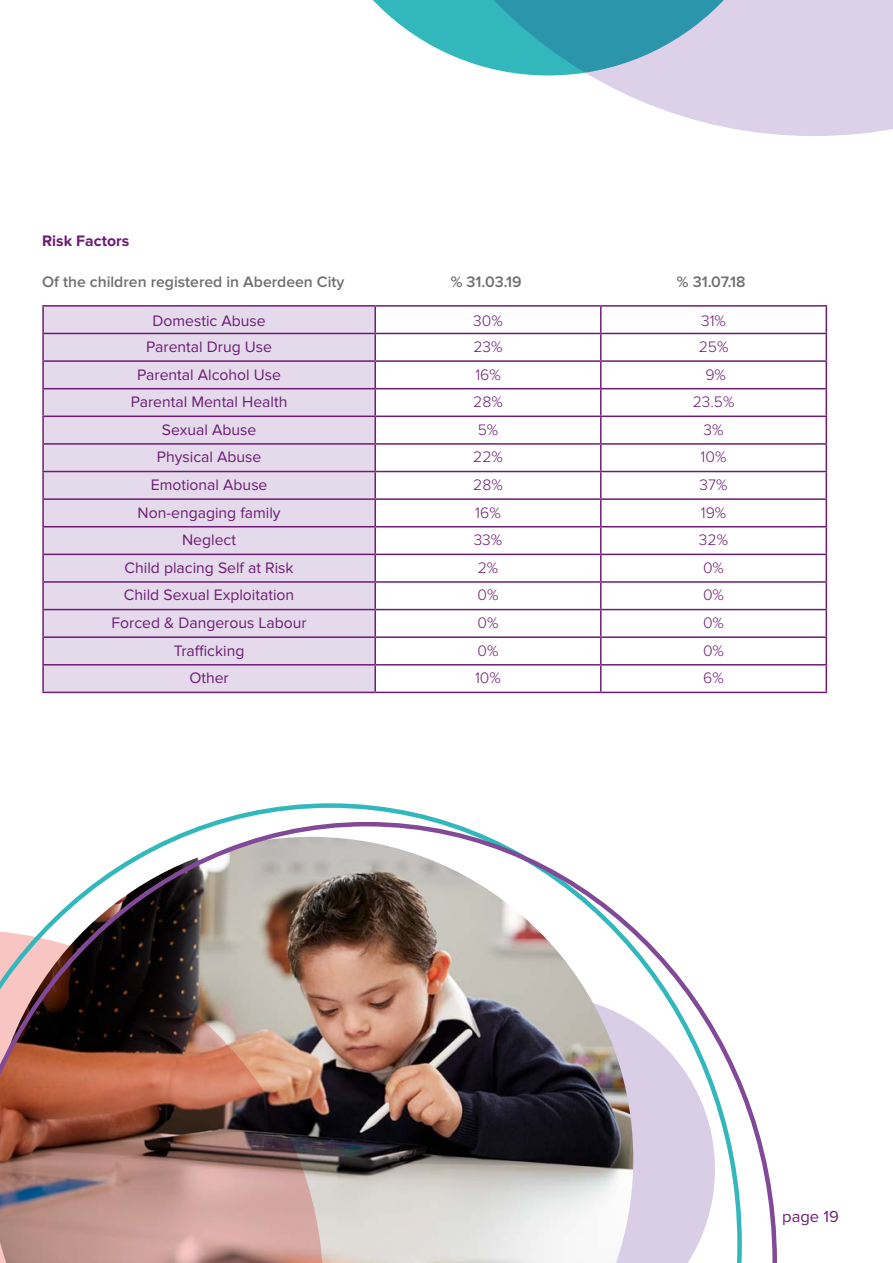
<style>
.page{position:relative;width:893px;height:1263px;background:#fff}
.page>*{position:absolute;margin:0;border:0;box-sizing:border-box;transform-origin:0 0}
.t1{font:16.5px "Proxima Nova";color:#6d1c74}
.t2{font:15.75px "Proxima Nova";color:#6d1c74}
.t3{font:300 15.75px "Proxima Nova";color:#6d1c74}
.t4{font:600 15.75px "Proxima Nova";color:#706f6f}
.t5{font:700 15.75px "Proxima Nova";color:#6d1c74}
</style>
<div class="page">
<hr style="left:0;top:0;width:1px;height:1263px;background:#eef7f8">
<img style="left:0;top:820px;width:777px;height:443px">
<div style="left:44px;top:307px;width:330px;height:385px;background:#e4daeb"></div>
<svg style="left:376px;top:307px;width:450px;height:385px"></svg>
<hr style="left:42px;top:305px;width:333px;height:2px;background:#6d1c74">
<hr style="left:42px;top:307px;width:2px;height:26px;background:#6d1c74">
<hr style="left:375px;top:305px;width:226px;height:2px;background:#6d1c74">
<hr style="left:374px;top:307px;width:2px;height:26px;background:#6d1c74">
<hr style="left:601px;top:305px;width:226px;height:2px;background:#6d1c74">
<hr style="left:42px;top:333px;width:333px;height:1px;background:#6d1c74">
<hr style="left:42px;top:334px;width:2px;height:26px;background:#6d1c74">
<hr style="left:375px;top:333px;width:226px;height:1px;background:#6d1c74">
<hr style="left:374px;top:334px;width:2px;height:26px;background:#6d1c74">
<hr style="left:601px;top:333px;width:226px;height:1px;background:#6d1c74">
<hr style="left:42px;top:360px;width:333px;height:2px;background:#6d1c74">
<hr style="left:42px;top:362px;width:2px;height:26px;background:#6d1c74">
<hr style="left:375px;top:360px;width:226px;height:2px;background:#6d1c74">
<hr style="left:374px;top:362px;width:2px;height:26px;background:#6d1c74">
<hr style="left:601px;top:360px;width:226px;height:2px;background:#6d1c74">
<hr style="left:42px;top:388px;width:333px;height:1px;background:#6d1c74">
<hr style="left:42px;top:389px;width:2px;height:27px;background:#6d1c74">
<hr style="left:375px;top:388px;width:226px;height:1px;background:#6d1c74">
<hr style="left:374px;top:389px;width:2px;height:27px;background:#6d1c74">
<hr style="left:601px;top:388px;width:226px;height:1px;background:#6d1c74">
<hr style="left:42px;top:416px;width:333px;height:1px;background:#6d1c74">
<hr style="left:42px;top:417px;width:2px;height:26px;background:#6d1c74">
<hr style="left:375px;top:416px;width:226px;height:1px;background:#6d1c74">
<hr style="left:374px;top:417px;width:2px;height:26px;background:#6d1c74">
<hr style="left:601px;top:416px;width:226px;height:1px;background:#6d1c74">
<hr style="left:42px;top:443px;width:333px;height:2px;background:#6d1c74">
<hr style="left:42px;top:445px;width:2px;height:26px;background:#6d1c74">
<hr style="left:375px;top:443px;width:226px;height:2px;background:#6d1c74">
<hr style="left:374px;top:445px;width:2px;height:26px;background:#6d1c74">
<hr style="left:601px;top:443px;width:226px;height:2px;background:#6d1c74">
<hr style="left:42px;top:471px;width:333px;height:1px;background:#6d1c74">
<hr style="left:42px;top:472px;width:2px;height:26px;background:#6d1c74">
<hr style="left:375px;top:471px;width:226px;height:1px;background:#6d1c74">
<hr style="left:374px;top:472px;width:2px;height:26px;background:#6d1c74">
<hr style="left:601px;top:471px;width:226px;height:1px;background:#6d1c74">
<hr style="left:42px;top:498px;width:333px;height:2px;background:#6d1c74">
<hr style="left:42px;top:500px;width:2px;height:26px;background:#6d1c74">
<hr style="left:375px;top:498px;width:226px;height:2px;background:#6d1c74">
<hr style="left:374px;top:500px;width:2px;height:26px;background:#6d1c74">
<hr style="left:601px;top:498px;width:226px;height:2px;background:#6d1c74">
<hr style="left:42px;top:526px;width:333px;height:1px;background:#6d1c74">
<hr style="left:42px;top:527px;width:2px;height:27px;background:#6d1c74">
<hr style="left:375px;top:526px;width:226px;height:1px;background:#6d1c74">
<hr style="left:374px;top:527px;width:2px;height:27px;background:#6d1c74">
<hr style="left:601px;top:526px;width:226px;height:1px;background:#6d1c74">
<hr style="left:42px;top:554px;width:333px;height:1px;background:#6d1c74">
<hr style="left:42px;top:555px;width:2px;height:26px;background:#6d1c74">
<hr style="left:375px;top:554px;width:226px;height:1px;background:#6d1c74">
<hr style="left:374px;top:555px;width:2px;height:26px;background:#6d1c74">
<hr style="left:601px;top:554px;width:226px;height:1px;background:#6d1c74">
<hr style="left:42px;top:581px;width:333px;height:2px;background:#6d1c74">
<hr style="left:42px;top:583px;width:2px;height:26px;background:#6d1c74">
<hr style="left:375px;top:581px;width:226px;height:2px;background:#6d1c74">
<hr style="left:374px;top:583px;width:2px;height:26px;background:#6d1c74">
<hr style="left:601px;top:581px;width:226px;height:2px;background:#6d1c74">
<hr style="left:42px;top:609px;width:333px;height:1px;background:#6d1c74">
<hr style="left:42px;top:610px;width:2px;height:26px;background:#6d1c74">
<hr style="left:375px;top:609px;width:226px;height:1px;background:#6d1c74">
<hr style="left:374px;top:610px;width:2px;height:26px;background:#6d1c74">
<hr style="left:601px;top:609px;width:226px;height:1px;background:#6d1c74">
<hr style="left:42px;top:636px;width:333px;height:2px;background:#6d1c74">
<hr style="left:42px;top:638px;width:2px;height:26px;background:#6d1c74">
<hr style="left:375px;top:636px;width:226px;height:2px;background:#6d1c74">
<hr style="left:374px;top:638px;width:2px;height:26px;background:#6d1c74">
<hr style="left:601px;top:636px;width:226px;height:2px;background:#6d1c74">
<hr style="left:42px;top:664px;width:333px;height:1px;background:#6d1c74">
<hr style="left:42px;top:665px;width:2px;height:27px;background:#6d1c74">
<hr style="left:375px;top:664px;width:226px;height:1px;background:#6d1c74">
<hr style="left:374px;top:665px;width:2px;height:27px;background:#6d1c74">
<hr style="left:601px;top:664px;width:226px;height:1px;background:#6d1c74">
<svg style="left:600px;top:307px;width:1px;height:385px"></svg>
<svg style="left:826px;top:307px;width:1px;height:385px"></svg>
<hr style="left:42px;top:692px;width:333px;height:1px;background:#6d1c74">
<hr style="left:375px;top:692px;width:226px;height:1px;background:#6d1c74">
<hr style="left:601px;top:692px;width:226px;height:1px;background:#6d1c74">
<svg style="left:373px;top:0;width:520px;height:136px"></svg>
<p class="t5" style="left:42px;top:232px;width:89px">Risk Factors</p>
<p class="t4" style="left:42px;top:273px;width:304px">Of the children registered in Aberdeen City</p>
<p class="t4" style="left:451px;top:273px;width:72px">% 31.03.19</p>
<p class="t4" style="left:677px;top:273px;width:70px">% 31.07.18</p>
<p class="t2" style="left:153px;top:312px;width:115px">Domestic Abuse</p>
<p class="t3" style="left:473px;top:312px;width:31px">30%</p>
<p class="t3" style="left:701px;top:312px;width:26px">31%</p>
<p class="t2" style="left:146px;top:338px;width:127px">Parental Drug Use</p>
<p class="t3" style="left:473px;top:338px;width:31px">23%</p>
<p class="t3" style="left:699px;top:338px;width:31px">25%</p>
<p class="t2" style="left:137px;top:365px;width:145px">Parental Alcohol Use</p>
<p class="t3" style="left:475px;top:365px;width:27px">16%</p>
<p class="t3" style="left:705px;top:365px;width:22px">9%</p>
<p class="t2" style="left:131px;top:393px;width:158px">Parental Mental Health</p>
<p class="t3" style="left:473px;top:393px;width:31px">28%</p>
<p class="t3" style="left:693px;top:393px;width:43px">23.5%</p>
<p class="t2" style="left:162px;top:420px;width:96px">Sexual Abuse</p>
<p class="t3" style="left:478px;top:420px;width:22px">5%</p>
<p class="t3" style="left:704px;top:420px;width:21px">3%</p>
<p class="t2" style="left:157px;top:448px;width:106px">Physical Abuse</p>
<p class="t3" style="left:473px;top:448px;width:31px">22%</p>
<p class="t3" style="left:701px;top:448px;width:27px">10%</p>
<p class="t2" style="left:151px;top:476px;width:118px">Emotional Abuse</p>
<p class="t3" style="left:473px;top:476px;width:31px">28%</p>
<p class="t3" style="left:700px;top:476px;width:29px">37%</p>
<p class="t2" style="left:138px;top:503px;width:145px">Non-engaging family</p>
<p class="t3" style="left:475px;top:503px;width:27px">16%</p>
<p class="t3" style="left:701px;top:503px;width:27px">19%</p>
<p class="t2" style="left:182px;top:531px;width:55px">Neglect</p>
<p class="t3" style="left:474px;top:531px;width:30px">33%</p>
<p class="t3" style="left:699px;top:531px;width:31px">32%</p>
<p class="t2" style="left:124px;top:558px;width:171px">Child placing Self at Risk</p>
<p class="t3" style="left:478px;top:558px;width:22px">2%</p>
<p class="t3" style="left:703px;top:558px;width:22px">0%</p>
<p class="t2" style="left:124px;top:586px;width:172px">Child Sexual Exploitation</p>
<p class="t3" style="left:477px;top:586px;width:22px">0%</p>
<p class="t3" style="left:703px;top:586px;width:22px">0%</p>
<p class="t2" style="left:112px;top:614px;width:197px">Forced &amp; Dangerous Labour</p>
<p class="t3" style="left:477px;top:614px;width:22px">0%</p>
<p class="t3" style="left:703px;top:614px;width:22px">0%</p>
<p class="t2" style="left:174px;top:641px;width:72px">Trafficking</p>
<p class="t3" style="left:477px;top:641px;width:22px">0%</p>
<p class="t3" style="left:703px;top:641px;width:22px">0%</p>
<p class="t2" style="left:189px;top:669px;width:41px">Other</p>
<p class="t3" style="left:475px;top:669px;width:27px">10%</p>
<p class="t3" style="left:703px;top:669px;width:22px">6%</p>
<p class="t1" style="left:782px;top:1207px;width:58px">page 19</p>
</div>
